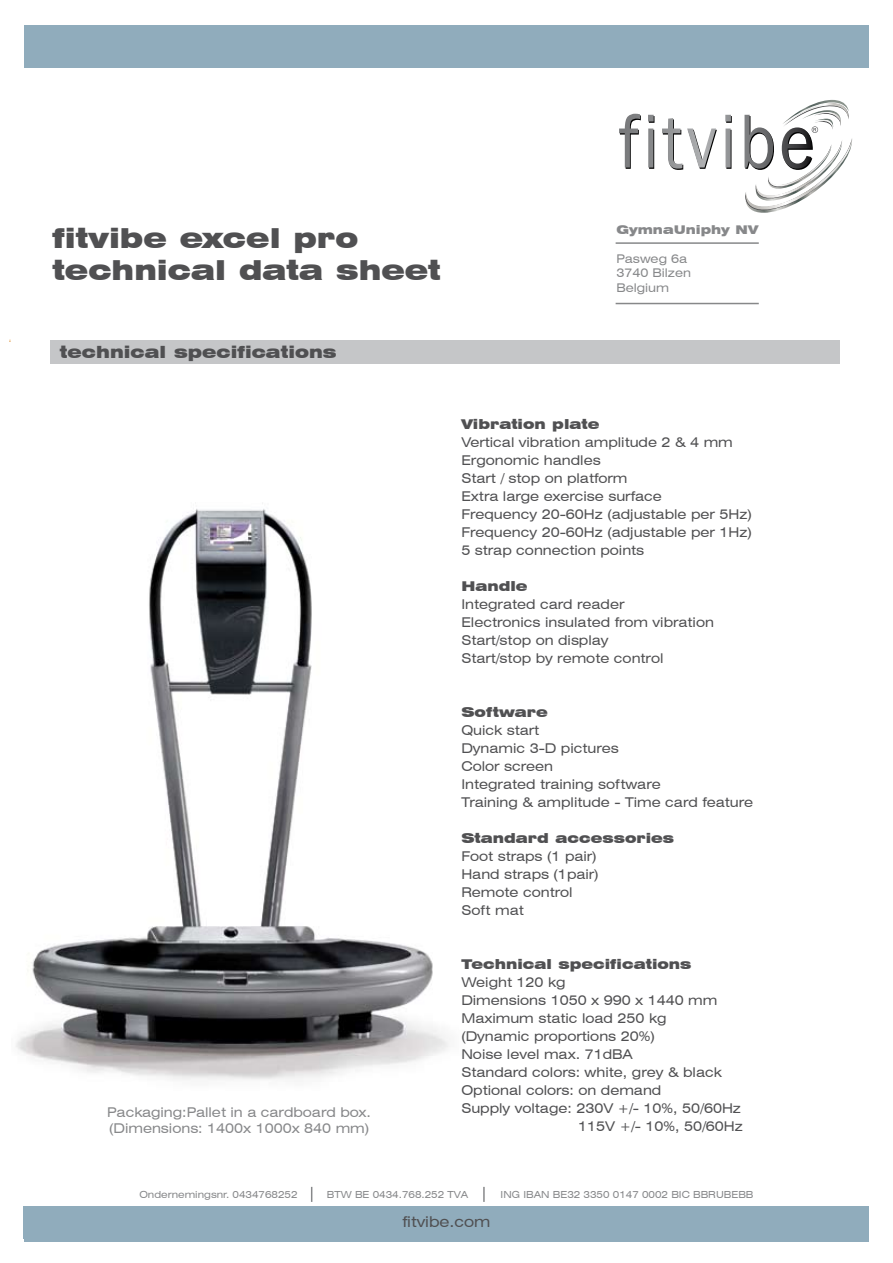
<style>
.page{position:relative;width:893px;height:1263px;background:#fff}
.page>*{position:absolute;margin:0;border:0;box-sizing:border-box;transform-origin:0 0}
.t1{font:900 expanded 27px/31.5px "Swiss 721 BT";color:#505052}
.t2{font:900 expanded 16.5px "Swiss 721 BT";color:#505052}
.t3{font:expanded 15px "Swiss 721 BT";color:#505052}
.t4{font:expanded 13.5px/18px "Swiss 721 BT";color:#505052}
.t5{font:900 expanded 13.5px "Swiss 721 BT";color:#505052}
.t6{font:expanded 13.5px/16.5px "Swiss 721 BT";color:#87888a}
.t7{font:expanded 12px/14.4px "Swiss 721 BT";color:#87888a}
.t8{font:900 expanded 12px "Swiss 721 BT";color:#87888a}
.t9{font:expanded 9.75px "Swiss 721 BT";color:#87888a}
</style>
<div class="page">
<img style="left:16px;top:503px;width:433px;height:577px">
<div style="left:25px;top:1206px;width:844px;height:36px;background:#90acbc"></div>
<svg style="left:311px;top:1187px;width:1px;height:15px"></svg>
<svg style="left:483px;top:1187px;width:2px;height:15px"></svg>
<div style="left:23px;top:1206px;width:841px;height:33px;background:#90acbc"></div>
<svg style="left:619px;top:99px;width:233px;height:114px"></svg>
<div style="left:25px;top:25px;width:844px;height:43px;background:#90acbc"></div>
<div style="left:51px;top:340px;width:789px;height:24px;background:#c5c6c8"></div>
<hr style="left:616px;top:242px;width:143px;height:2px;background:#878889">
<hr style="left:616px;top:303px;width:143px;height:1px;background:#878889">
<h1 class="t1" style="left:52px;top:222px;width:390px">fitvibe excel pro technical data sheet</h1>
<p class="t8" style="left:616px;top:223px;width:143px">GymnaUniphy NV</p>
<p class="t7" style="left:616px;top:251px;width:76px">Pasweg 6a<br>3740 Bilzen<br>Belgium</p>
<p class="t2" style="left:60px;top:342px;width:278px">technical specifications</p>
<p class="t6" style="left:107px;top:1104px;width:265px">Packaging:Pallet in a cardboard box. (Dimensions: 1400x 1000x 840 mm)</p>
<p class="t5" style="left:461px;top:416px;width:140px">Vibration plate</p>
<p class="t4" style="left:461px;top:433px;width:292px">Vertical vibration amplitude 2 &amp; 4 mm<br>Ergonomic handles<br>Start / stop on platform<br>Extra large exercise surface<br>Frequency 20-60Hz (adjustable per 5Hz)<br>Frequency 20-60Hz (adjustable per 1Hz)<br>5 strap connection points</p>
<p class="t5" style="left:461px;top:578px;width:68px">Handle</p>
<p class="t4" style="left:461px;top:595px;width:254px">Integrated card reader<br>Electronics insulated from vibration<br>Start/stop on display<br>Start/stop by remote control</p>
<p class="t5" style="left:461px;top:704px;width:88px">Software</p>
<p class="t4" style="left:461px;top:721px;width:293px">Quick start<br>Dynamic 3-D pictures<br>Color screen<br>Integrated training software<br>Training &amp; amplitude - Time card feature</p>
<p class="t5" style="left:461px;top:830px;width:214px">Standard accessories</p>
<p class="t4" style="left:461px;top:847px;width:139px">Foot straps (1 pair)<br>Hand straps (1pair)<br>Remote control<br>Soft mat</p>
<p class="t5" style="left:461px;top:956px;width:232px">Technical specifications</p>
<p class="t4" style="left:461px;top:973px;width:106px">Weight 120 kg</p>
<p class="t4" style="left:461px;top:991px;width:257px">Dimensions 1050 x 990 x 1440 mm</p>
<p class="t4" style="left:461px;top:1009px;width:207px">Maximum static load 250 kg</p>
<p class="t4" style="left:461px;top:1027px;width:195px">(Dynamic proportions 20%)</p>
<p class="t4" style="left:461px;top:1045px;width:173px">Noise level max. 71dBA</p>
<p class="t4" style="left:461px;top:1063px;width:262px">Standard colors: white, grey &amp; black</p>
<p class="t4" style="left:461px;top:1081px;width:202px">Optional colors: on demand</p>
<p class="t4" style="left:461px;top:1099px;width:281px">Supply voltage: 230V +/- 10%, 50/60Hz</p>
<p class="t4" style="left:578px;top:1117px;width:166px">115V +/- 10%, 50/60Hz</p>
<p class="t9" style="left:139px;top:1189px;width:160px">Ondernemingsnr. 0434768252</p>
<p class="t9" style="left:327px;top:1189px;width:143px">BTW BE 0434.768.252 TVA</p>
<p class="t9" style="left:501px;top:1189px;width:254px">ING IBAN BE32 3350 0147 0002 BIC BBRUBEBB</p>
<p class="t3" style="left:402px;top:1212px;width:90px">fitvibe.com</p>
</div>
